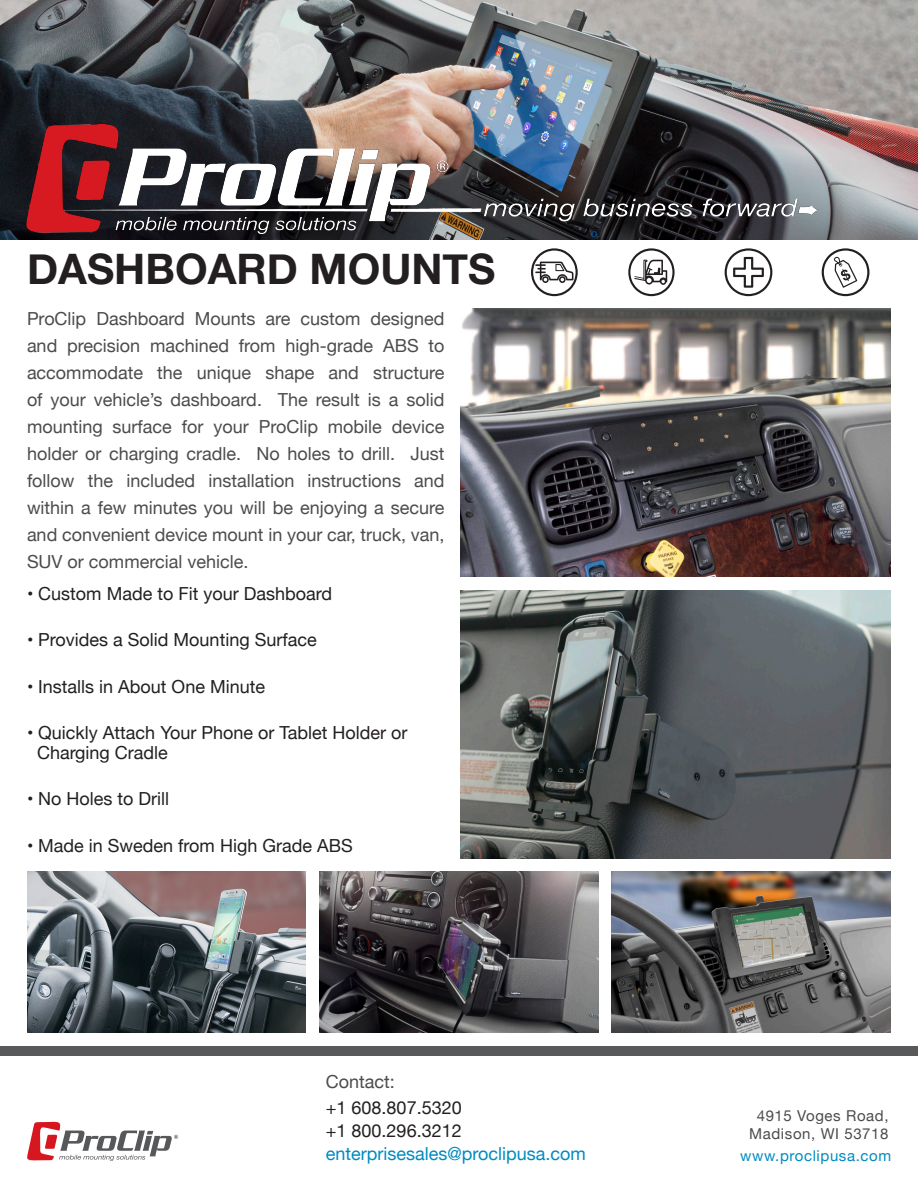
<style>
.page{position:relative;width:918px;height:1188px;background:#fff}
.page>*{position:absolute;margin:0;border:0;box-sizing:border-box;transform-origin:0 0}
.t1{font:700 42px "Helvetica Neue";color:#231f20}
.t2{font:18px/27px "Helvetica Neue";color:#4b4c4d;text-align:justify}
.t3{font:18px/19.5px "Helvetica Neue";color:#231f20}
.t4{font:18px "Helvetica Neue";color:#008bc0}
.t5{font:15px "Helvetica Neue";letter-spacing:.04em;color:#4b4c4d}
.t6{font:15px "Helvetica Neue";letter-spacing:.04em;color:#008bc0}
</style>
<div class="page">
<img style="left:0;top:1px;width:918px;height:238px">
<img style="left:6px;top:124px;width:811px;height:109px">
<img style="left:460px;top:308px;width:431px;height:269px">
<img style="left:460px;top:590px;width:431px;height:268px">
<div style="left:0;top:1046px;width:918px;height:10px;background:#58595b"></div>
<img style="left:27px;top:872px;width:279px;height:161px">
<img style="left:319px;top:872px;width:279px;height:161px">
<img style="left:612px;top:872px;width:279px;height:161px">
<svg style="left:725px;top:248px;width:47px;height:48px"></svg>
<svg style="left:628px;top:248px;width:47px;height:48px"></svg>
<svg style="left:531px;top:248px;width:47px;height:48px"></svg>
<svg style="left:822px;top:248px;width:47px;height:48px"></svg>
<svg style="left:27px;top:1121px;width:151px;height:40px"></svg>
<p class="t1" style="left:27px;top:236px;width:470px">DASHBOARD MOUNTS</p>
<p class="t2" style="left:27px;top:307px;width:419px">ProClip Dashboard Mounts are custom designed and precision machined from high-grade ABS to accommodate the unique shape and structure of your vehicle’s dashboard. The result is a solid mounting surface for your ProClip mobile device holder or charging cradle. No holes to drill. Just follow the included installation instructions and within a few minutes you will be enjoying a secure and convenient device mount in your car, truck, van, SUV or commercial vehicle.</p>
<p class="t3" style="left:27px;top:585px;width:307px">• Custom Made to Fit your Dashboard</p>
<p class="t3" style="left:27px;top:631px;width:291px">• Provides a Solid Mounting Surface</p>
<p class="t3" style="left:27px;top:678px;width:240px">• Installs in About One Minute</p>
<p class="t3" style="left:37px;top:724px;width:372px;text-indent:-10px">• Quickly Attach Your Phone or Tablet Holder or<br>Charging Cradle</p>
<p class="t3" style="left:27px;top:790px;width:144px">• No Holes to Drill</p>
<p class="t3" style="left:27px;top:837px;width:327px">• Made in Sweden from High Grade ABS</p>
<p class="t2" style="left:326px;top:1070px;width:71px">Contact:</p>
<p class="t3" style="left:326px;top:1099px;width:137px">+1 608.807.5320</p>
<p class="t3" style="left:326px;top:1122px;width:137px">+1 800.296.3212</p>
<p class="t4" style="left:326px;top:1141px;width:262px">enterprisesales@proclipusa.com</p>
<p class="t5" style="left:757px;top:1105px;width:133px">4915 Voges Road,</p>
<p class="t5" style="left:749px;top:1123px;width:141px">Madison, WI 53718</p>
<p class="t6" style="left:740px;top:1145px;width:153px">www.proclipusa.com</p>
</div>
